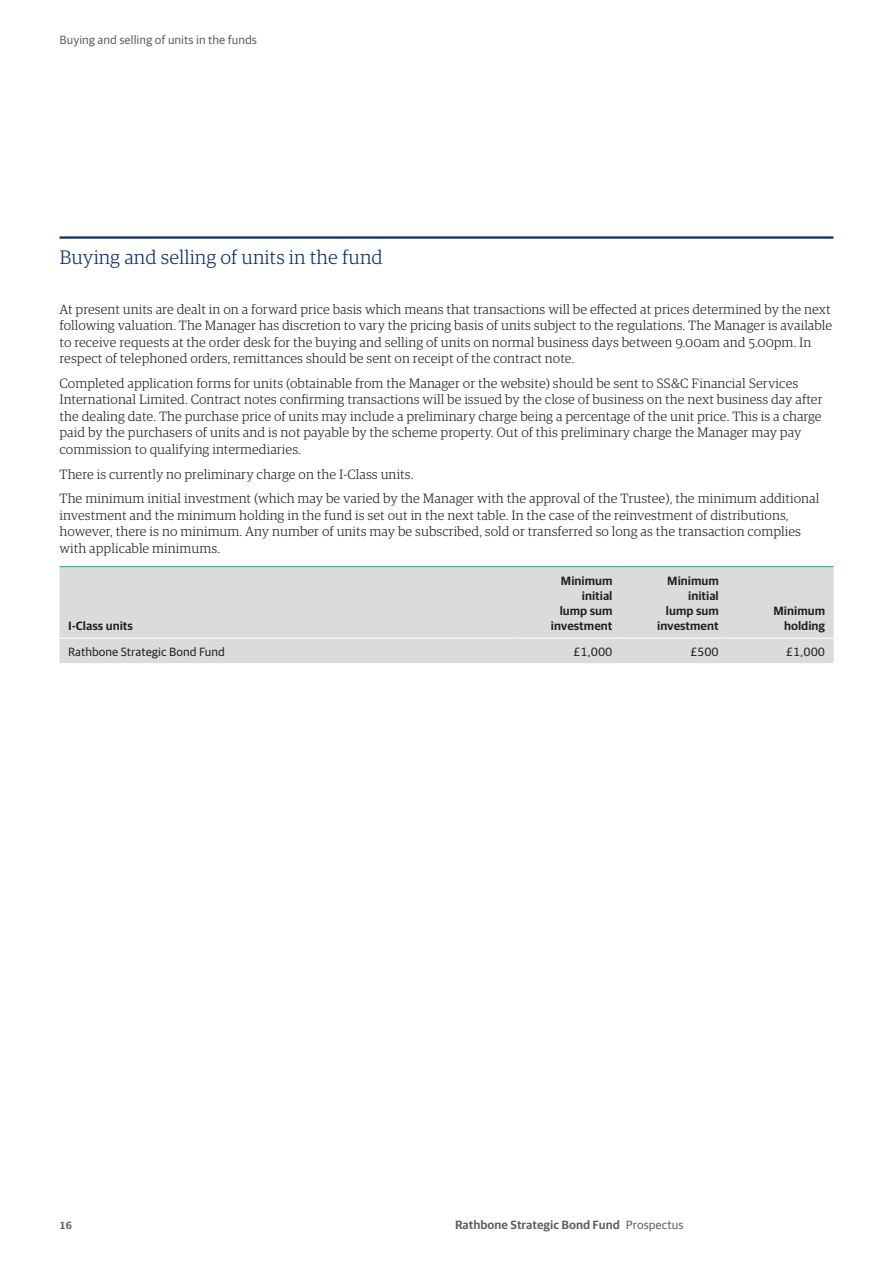
<style>
.page{position:relative;width:893px;height:1263px;background:#fff}
.page>*{position:absolute;margin:0;border:0;box-sizing:border-box;transform-origin:0 0}
.Part_headings{font:300 19.5px "Guardian RTB Egyp";color:#0d2c6e}
.Body_text_9_11_half{font:300 13.5px/16.5px "Guardian RTB Egyp";color:#231f20}
.Table_sans_8_9_Semib{font:600 12px "Guardian RTB Sans";color:#231f20}
.Table_sans_8_9_Semib-2{font:12px "Guardian RTB Sans";color:#231f20}
.t1{font:600 12px "Guardian RTB Sans";color:#5d6067}
.t2{font:12px "Guardian RTB Sans";color:#5d6067}
.t3{font:600 10.5px "Guardian RTB Sans";color:#5d6067}
.s1{font-weight:400}
</style>
<div class="page">
<hr style="left:60px;top:236px;width:773px;height:3px;background:#0d2c6e">
<div style="left:60px;top:567px;width:774px;height:96px;background:#dadcdc"></div>
<hr style="left:60px;top:638px;width:455px;height:1px;background:#fff">
<hr style="left:515px;top:638px;width:106px;height:1px;background:#fff">
<hr style="left:621px;top:638px;width:106px;height:1px;background:#fff">
<hr style="left:727px;top:638px;width:107px;height:1px;background:#fff">
<hr style="left:60px;top:566px;width:455px;height:1px;background:#00b3b0">
<hr style="left:515px;top:566px;width:106px;height:1px;background:#00b3b0">
<hr style="left:621px;top:566px;width:106px;height:1px;background:#00b3b0">
<hr style="left:727px;top:566px;width:107px;height:1px;background:#00b3b0">
<p class="t2" style="left:60px;top:31px;width:199px">Buying and selling of units in the funds</p>
<p class="Part_headings" style="left:60px;top:244px;width:325px">Buying and selling of units in the fund</p>
<p class="Body_text_9_11_half" style="left:60px;top:300px;width:774px">At present units are dealt in on a forward price basis which means that transactions will be effected at prices determined by the next following valuation. The Manager has discretion to vary the pricing basis of units subject to the regulations. The Manager is available to receive requests at the order desk for the buying and selling of units on normal business days between 9.00am and 5.00pm. In respect of telephoned orders, remittances should be sent on receipt of the contract note.</p>
<p class="Body_text_9_11_half" style="left:60px;top:374px;width:765px">Completed application forms for units (obtainable from the Manager or the website) should be sent to SS&amp;C Financial Services International Limited. Contract notes confirming transactions will be issued by the close of business on the next business day after the dealing date. The purchase price of units may include a preliminary charge being a percentage of the unit price. This is a charge paid by the purchasers of units and is not payable by the scheme property. Out of this preliminary charge the Manager may pay commission to qualifying intermediaries.</p>
<p class="Body_text_9_11_half" style="left:60px;top:465px;width:355px">There is currently no preliminary charge on the I-Class units.</p>
<p class="Body_text_9_11_half" style="left:60px;top:490px;width:761px">The minimum initial investment (which may be varied by the Manager with the approval of the Trustee), the minimum additional investment and the minimum holding in the fund is set out in the next table. In the case of the reinvestment of distributions, however, there is no minimum. Any number of units may be subscribed, sold or transferred so long as the transaction complies with applicable minimums.</p>
<p class="Table_sans_8_9_Semib" style="left:68px;top:617px;width:66px">I-Class units</p>
<p class="Table_sans_8_9_Semib" style="left:561px;top:572px;width:53px">Minimum</p>
<p class="Table_sans_8_9_Semib" style="left:582px;top:587px;width:32px">initial</p>
<p class="Table_sans_8_9_Semib" style="left:560px;top:602px;width:54px">lump sum</p>
<p class="Table_sans_8_9_Semib" style="left:551px;top:617px;width:63px">investment</p>
<p class="Table_sans_8_9_Semib" style="left:667px;top:572px;width:53px">Minimum</p>
<p class="Table_sans_8_9_Semib" style="left:688px;top:587px;width:32px">initial</p>
<p class="Table_sans_8_9_Semib" style="left:666px;top:602px;width:54px">lump sum</p>
<p class="Table_sans_8_9_Semib" style="left:657px;top:617px;width:63px">investment</p>
<p class="Table_sans_8_9_Semib" style="left:773px;top:602px;width:53px">Minimum</p>
<p class="Table_sans_8_9_Semib" style="left:784px;top:617px;width:43px">holding</p>
<p class="Table_sans_8_9_Semib-2" style="left:68px;top:643px;width:158px">Rathbone Strategic Bond Fund</p>
<p class="Table_sans_8_9_Semib-2" style="left:573px;top:643px;width:41px">£1,000</p>
<p class="Table_sans_8_9_Semib-2" style="left:690px;top:643px;width:30px">£500</p>
<p class="Table_sans_8_9_Semib-2" style="left:786px;top:643px;width:41px">£1,000</p>
<p class="t3" style="left:60px;top:1217px;width:14px">16</p>
<p class="t1" style="left:455px;top:1216px;width:230px">Rathbone Strategic Bond Fund <span class="s1">Prospectus</span></p>
</div>
